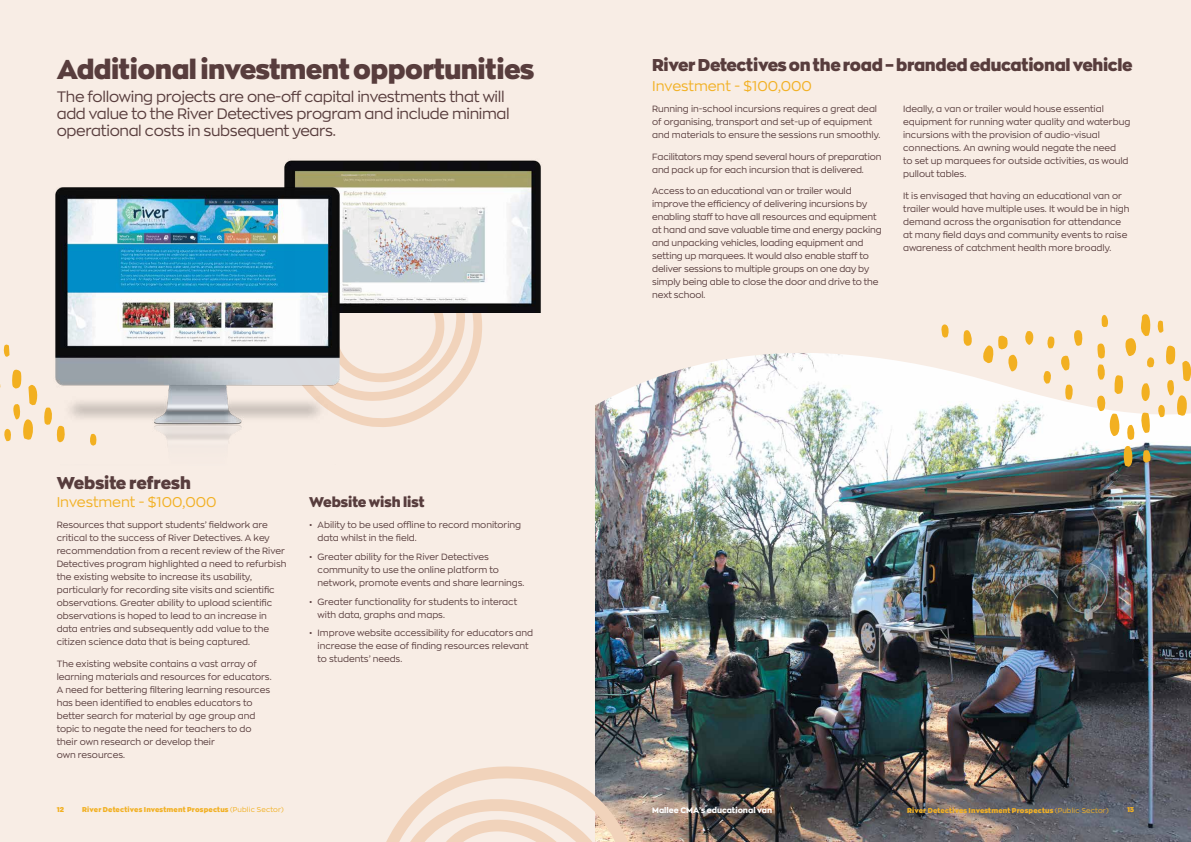
<style>
.page{position:relative;width:1191px;height:842px;background:#f8ede5}
.page>*{position:absolute;margin:0;border:0;box-sizing:border-box;transform-origin:0 0}
.t1{font:900 27px "Zona Pro";letter-spacing:-.02em;color:#583d3d}
.t2{font:900 17px "Zona Pro";letter-spacing:-.02em;color:#583d3d}
.t3{font:900 17px "Zona Pro";color:#583d3d}
.t4{font:15px/17px "Zona Pro";letter-spacing:-.02em;color:#583d3d}
.t5{font:14px "Zona Pro";color:#f2b125}
.t6{font:900 14px "Zona Pro";color:#583d3d}
.t7{font:9px/13px "Zona Pro";color:#583d3d}
.t8{font:800 8px "Zona Pro";color:#fff}
.t9{font:900 7px "Zona Pro";letter-spacing:.025em;color:#f2b125}
.t10{font:900 7px "Zona Pro";color:#f2b021}
.s1{font-weight:400}
</style>
<div class="page">
<img style="left:595px;top:423px;width:596px;height:419px">
<svg style="left:365px;top:313px;width:117px;height:114px"></svg>
<svg style="left:365px;top:313px;width:86px;height:69px"></svg>
<svg style="left:595px;top:338px;width:500px;height:85px"></svg>
<img style="left:365px;top:160px;width:176px;height:153px">
<img style="left:55px;top:160px;width:310px;height:283px">
<svg style="left:1042px;top:371px;width:10px;height:13px"></svg>
<svg style="left:1073px;top:330px;width:10px;height:16px"></svg>
<svg style="left:1046px;top:336px;width:8px;height:12px"></svg>
<svg style="left:1064px;top:384px;width:10px;height:16px"></svg>
<svg style="left:1059px;top:355px;width:11px;height:15px"></svg>
<svg style="left:981px;top:331px;width:53px;height:40px"></svg>
<svg style="left:963px;top:330px;width:10px;height:16px"></svg>
<svg style="left:941px;top:324px;width:8px;height:14px"></svg>
<svg style="left:1095px;top:314px;width:96px;height:153px"></svg>
<svg style="left:3px;top:345px;width:7px;height:12px"></svg>
<svg style="left:89px;top:434px;width:8px;height:12px"></svg>
<svg style="left:44px;top:407px;width:22px;height:35px"></svg>
<svg style="left:0;top:369px;width:38px;height:72px"></svg>
<svg style="left:386px;top:766px;width:253px;height:76px"></svg>
<h1 class="t1" style="left:57px;top:51px;width:479px">Additional investment opportunities</h1>
<h3 class="t4" style="left:57px;top:87px;width:454px">The following projects are one-off capital investments that will add value to the River Detectives program and include minimal operational costs in subsequent years.</h3>
<h2 class="t3" style="left:57px;top:472px;width:136px">Website refresh</h2>
<h3 class="t5" style="left:57px;top:493px;width:161px">Investment - $100,000</h3>
<p class="t7" style="left:57px;top:518px;width:231px">Resources that support students’ fieldwork are critical to the success of River Detectives. A key recommendation from a recent review of the River Detectives program highlighted a need to refurbish the existing website to increase its usability, particularly for recording site visits and scientific observations. Greater ability to upload scientific observations is hoped to lead to an increase in data entries and subsequently add value to the citizen science data that is being captured.</p>
<p class="t7" style="left:57px;top:657px;width:216px">The existing website contains a vast array of learning materials and resources for educators.<br>A need for bettering filtering learning resources has been identified to enables educators to better search for material by age group and topic to negate the need for teachers to do their own research or develop their<br>own resources.</p>
<h3 class="t6" style="left:309px;top:493px;width:117px">Website wish list</h3>
<p class="t7" style="left:317px;top:518px;width:205px;text-indent:-9px">• Ability to be used offline to record monitoring data whilst in the field.</p>
<p class="t7" style="left:317px;top:550px;width:208px;text-indent:-9px">• Greater ability for the River Detectives community to use the online platform to network, promote events and share learnings.</p>
<p class="t7" style="left:317px;top:595px;width:201px;text-indent:-9px">• Greater functionality for students to interact with data, graphs and maps.</p>
<p class="t7" style="left:317px;top:626px;width:217px;text-indent:-9px">• Improve website accessibility for educators and increase the ease of finding resources relevant to students’ needs.</p>
<h2 class="t2" style="left:652px;top:53px;width:482px">River Detectives on the road – branded educational vehicle</h2>
<h3 class="t5" style="left:652px;top:77px;width:161px">Investment - $100,000</h3>
<p class="t7" style="left:652px;top:102px;width:230px">Running in-school incursions requires a great deal of organising, transport and set-up of equipment and materials to ensure the sessions run smoothly.</p>
<p class="t7" style="left:652px;top:150px;width:231px">Facilitators may spend several hours of preparation and pack up for each incursion that is delivered.</p>
<p class="t7" style="left:652px;top:184px;width:231px">Access to an educational van or trailer would improve the efficiency of delivering incursions by enabling staff to have all resources and equipment at hand and save valuable time and energy packing and unpacking vehicles, loading equipment and setting up marquees. It would also enable staff to deliver sessions to multiple groups on one day by simply being able to close the door and drive to the next school.</p>
<p class="t7" style="left:903px;top:102px;width:229px">Ideally, a van or trailer would house essential equipment for running water quality and waterbug incursions with the provision of audio-visual connections. An awning would negate the need<br>to set up marquees for outside activities, as would pullout tables.</p>
<p class="t7" style="left:903px;top:189px;width:228px">It is envisaged that having an educational van or trailer would have multiple uses. It would be in high demand across the organisation for attendance at many field days and community events to raise awareness of catchment health more broadly.</p>
<p class="t10" style="left:57px;top:804px;width:9px">12</p>
<p class="t9" style="left:82px;top:804px;width:203px">River Detectives Investment Prospectus <span class="s1">(Public Sector)</span></p>
<p class="t9" style="left:907px;top:805px;width:203px">River Detectives Investment Prospectus <span class="s1">(Public Sector)</span></p>
<p class="t8" style="left:652px;top:804px;width:121px">Mallee CMA’s educational van</p>
<p class="t9" style="left:252px;top:804px;width:6px">c</p>
<p class="t10" style="left:1127px;top:804px;width:9px">13</p>
</div>
